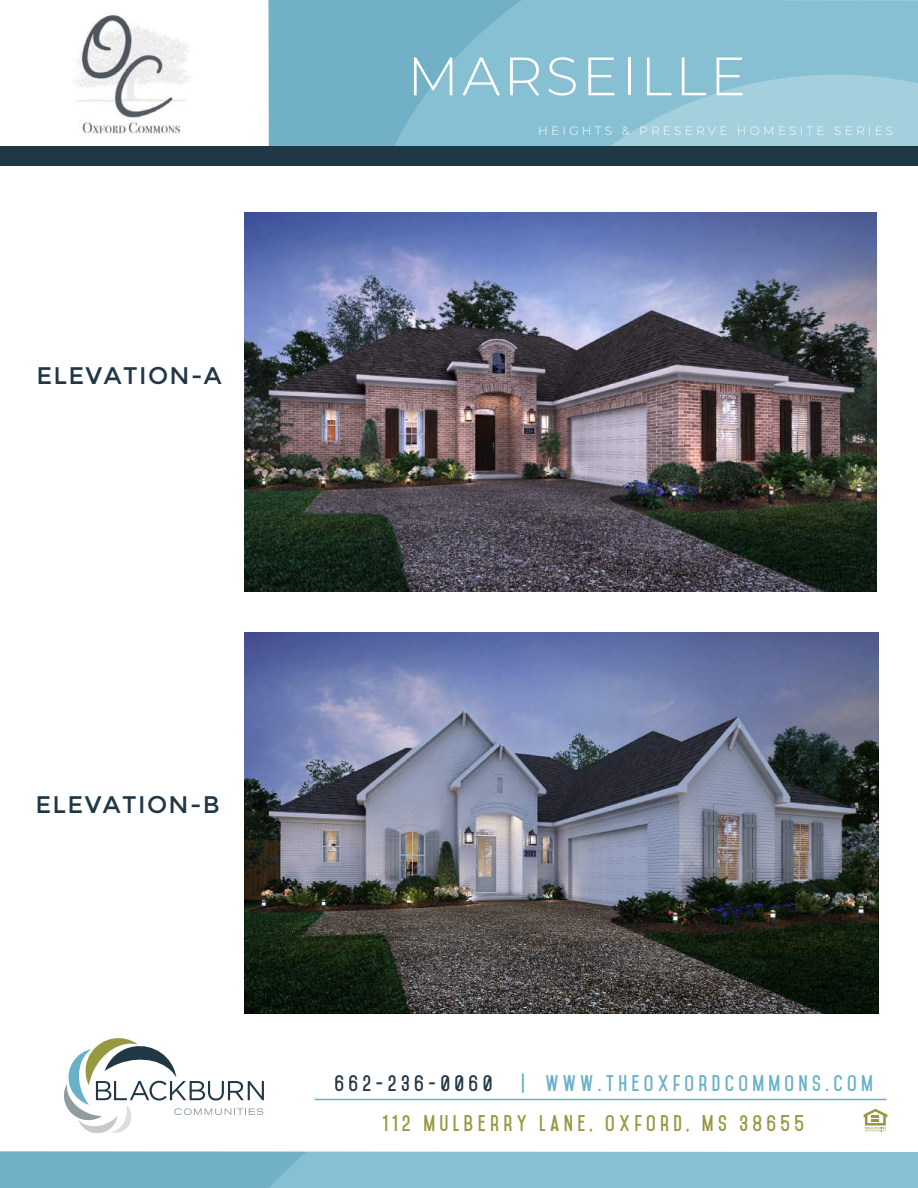
<style>
.page{position:relative;width:918px;height:1188px;background:#fff}
.page>*{position:absolute;margin:0;border:0;box-sizing:border-box;transform-origin:0 0}
.t1{font:300 54px "Montserrat";letter-spacing:.06em;color:#fff}
.t2{font:24px "Montserrat";letter-spacing:.06em;color:#203746}
.t3{font:700 19.5px "Mohave";letter-spacing:.22em;color:#979840}
.t4{font:700 19.5px "Mohave";letter-spacing:.22em;color:#69b1c9}
.t5{font:700 19.5px "Mohave";letter-spacing:.22em;color:#203746}
.t6{font:300 12px "Montserrat";letter-spacing:.27em;color:#fff}
</style>
<div class="page">
<img style="left:245px;top:213px;width:632px;height:379px">
<img style="left:244px;top:632px;width:635px;height:381px">
<div style="left:0;top:1151px;width:918px;height:37px;background:#87c0d3"></div>
<svg style="left:0;top:1151px;width:416px;height:37px"></svg>
<svg style="left:268px;top:0;width:650px;height:146px;background:#86bed1"></svg>
<svg style="left:64px;top:1038px;width:200px;height:96px"></svg>
<div style="left:0;top:146px;width:918px;height:19px;background:#203746"></div>
<hr style="left:315px;top:1099px;width:572px;height:1px;background:#69b1c9">
<svg style="left:864px;top:1109px;width:23px;height:23px"></svg>
<img style="left:73px;top:14px;width:118px;height:123px">
<p class="t2" style="left:36px;top:361px;width:187px">ELEVATION-A</p>
<h1 class="t1" style="left:407px;top:39px;width:340px">MARSEILLE</h1>
<p class="t6" style="left:538px;top:123px;width:357px">HEIGHTS &amp; PRESERVE HOMESITE SERIES</p>
<p class="t2" style="left:35px;top:791px;width:186px">ELEVATION-B</p>
<p class="t5" style="left:334px;top:1071px;width:160px">662-236-0060</p>
<p class="t4" style="left:521px;top:1071px;width:353px">| WWW.THEOXFORDCOMMONS.COM</p>
<p class="t3" style="left:383px;top:1111px;width:423px">112 MULBERRY LANE, OXFORD, MS 38655</p>
</div>
